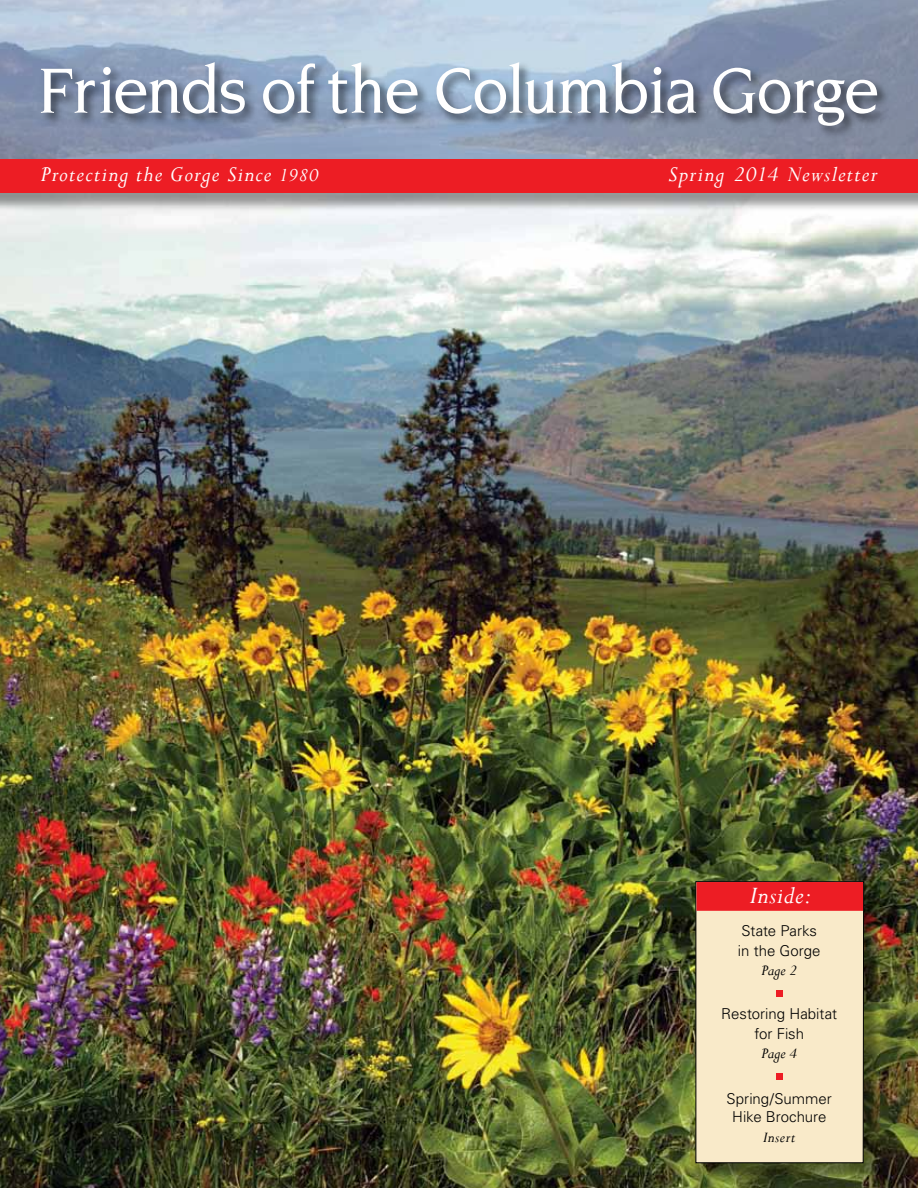
<style>
.page{position:relative;width:918px;height:1188px;background:#fff}
.page>*{position:absolute;margin:0;border:0;box-sizing:border-box;transform-origin:0 0}
.t1{font:500 69px "Novarese";letter-spacing:-.025em;color:#fff;scale:.95 1}
.t2{font:italic 27px "Perpetua";letter-spacing:.025em;color:#fff}
.t3{font:italic 24px "Perpetua";letter-spacing:.045em;color:#fff}
.t4{font:italic 16.5px "Perpetua";color:#000}
.t5{font:300 15px/19.5px "Univers";color:#000;text-align:center}
.s1{font-size:21px}
</style>
<div class="page">
<img style="left:0;top:212px;width:918px;height:976px">
<img style="left:0;top:0;width:918px;height:160px">
<div style="left:39px;top:61px;width:851px;height:78px;background:#000;opacity:.6"></div>
<div style="left:0;top:162px;width:918px;height:50px;background:#000;opacity:.4"></div>
<div style="left:0;top:160px;width:918px;height:33px;background:#ed1d24"></div>
<div style="left:698px;top:884px;width:184px;height:298px;background:#000;opacity:.45"></div>
<div style="left:696px;top:882px;width:168px;height:281px;background:#f9eac9"></div>
<div style="left:696px;top:881px;width:168px;height:282px;border:1px solid #000"></div>
<div style="left:697px;top:882px;width:166px;height:29px;background:#ed1d24"></div>
<div style="left:776px;top:990px;width:7px;height:6px;background:#ed1d24"></div>
<div style="left:776px;top:1073px;width:7px;height:7px;background:#ed1d24"></div>
<h1 class="t1" style="left:36px;top:52px;width:890px">Friends of the Columbia Gorge</h1>
<h3 class="t3" style="left:41px;top:159px;width:280px">Protecting the Gorge Since <span class="s1">1980</span></h3>
<h3 class="t3" style="left:668px;top:159px;width:211px">Spring 2014 Newsletter</h3>
<h2 class="t2" style="left:750px;top:879px;width:63px">Inside:</h2>
<p class="t5" style="left:738px;top:921px;width:84px;text-align:left">State Parks in the Gorge</p>
<p class="t4" style="left:762px;top:960px;width:37px">Page 2</p>
<p class="t5" style="left:721px;top:1004px;width:117px">Restoring Habitat for Fish</p>
<p class="t4" style="left:762px;top:1043px;width:37px">Page 4</p>
<p class="t5" style="left:727px;top:1089px;width:107px;line-height:18px">Spring/Summer<br>Hike Brochure</p>
<p class="t4" style="left:763px;top:1126px;width:34px">Insert</p>
</div>
